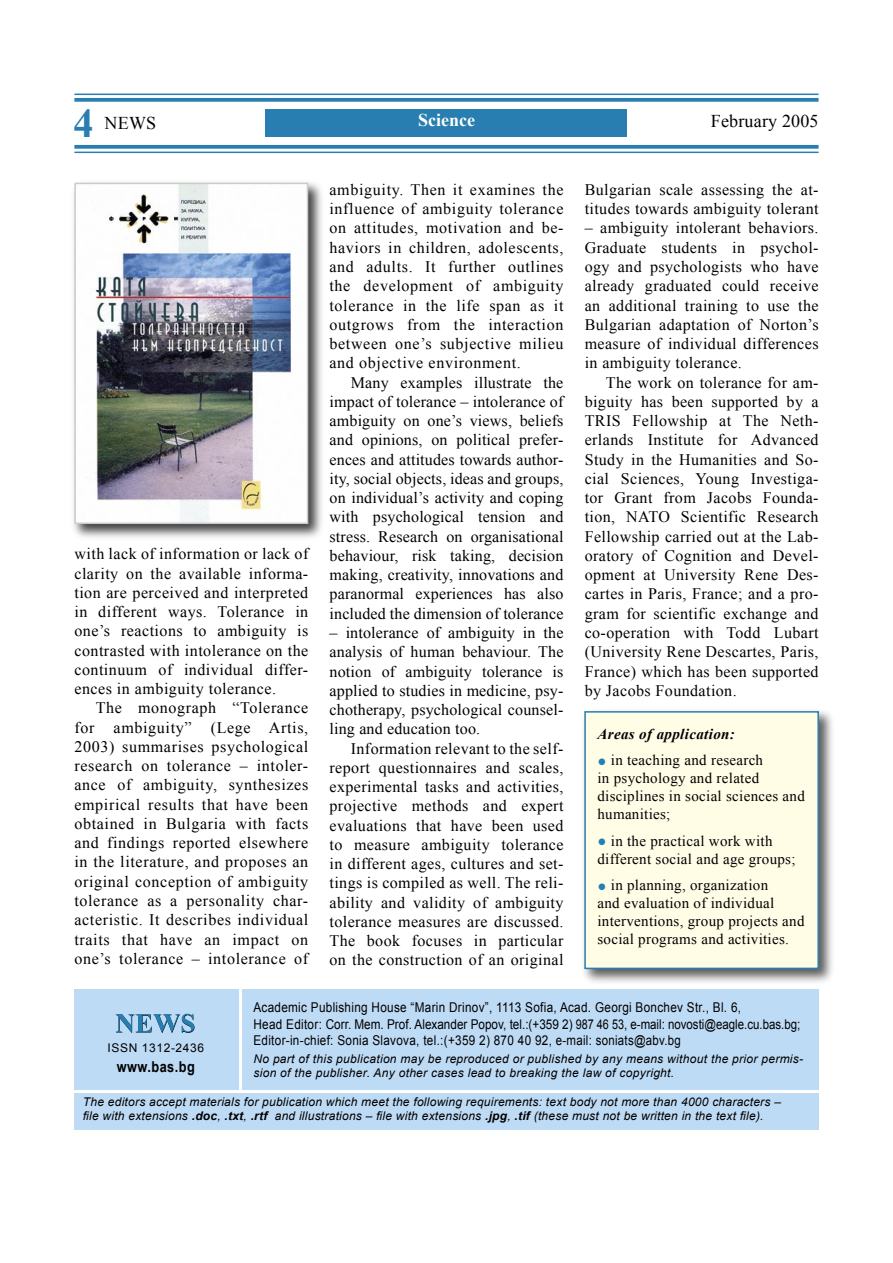
<style>
.page{position:relative;width:893px;height:1263px;background:#fff}
.page>*{position:absolute;margin:0;border:0;box-sizing:border-box;transform-origin:0 0}
.t1{font:700 40.5px "Times New Roman";color:#287eb0}
.t2{font:18px "Times New Roman";letter-spacing:.01em;color:#000}
.t3{font:700 18px "Times New Roman";color:#fff}
.t4{font:16.05px/19.2px "Times New Roman";letter-spacing:.025em;color:#000;text-align:justify}
.t5{font:15px/18px "Times New Roman";letter-spacing:.02em;color:#000}
.t6{font:italic 700 15px "Times New Roman";letter-spacing:.025em;color:#000}
.t7{font:700 15px "Arial";letter-spacing:.035em;color:#000;scale:.85 1}
.t8{font:13.5px/16.5px "Arial";letter-spacing:.025em;color:#000;scale:.87 1}
.t9{font:italic 12px/13.5px "Arial";letter-spacing:.02em;color:#000}
.t10{font:12px "Arial";letter-spacing:.05em;color:#000}
.s1{color:#287eb0}
.s2{font-weight:700}
</style>
<div class="page">
<svg style="left:74px;top:98px;width:745px;height:4px;background:#3787b5"></svg>
<hr style="left:74px;top:94px;width:745px;height:1px;background:#287eb0">
<svg style="left:74px;top:145px;width:745px;height:4px;background:#3887b6"></svg>
<hr style="left:74px;top:152px;width:745px;height:1px;background:#287eb0">
<div style="left:266px;top:109px;width:361px;height:27px;background:#287eb0"></div>
<div style="left:74px;top:990px;width:745px;height:100px;background:#bedbf6"></div>
<hr style="left:239px;top:986px;width:3px;height:104px;background:#fff">
<svg style="left:116px;top:1014px;width:79px;height:19px"></svg>
<div style="left:580px;top:707px;width:256px;height:279px;background:#000;opacity:.65"></div>
<div style="left:585px;top:712px;width:233px;height:256px;background:#fffde6"></div>
<div style="left:584px;top:711px;width:235px;height:258px;border:2px solid #287eb0"></div>
<div style="left:70px;top:178px;width:256px;height:363px;background:#000;opacity:.75"></div>
<img style="left:77px;top:186px;width:228px;height:335px">
<div style="left:74px;top:183px;width:234px;height:341px;border:2px solid #cbcbcb"></div>
<div style="left:74px;top:1093px;width:745px;height:36px;background:#bedbf6"></div>
<p class="t1" style="left:73px;top:95px;width:22px">4</p>
<p class="t2" style="left:105px;top:111px;width:53px">NEWS</p>
<p class="t3" style="left:418px;top:108px;width:58px">Science</p>
<p class="t2" style="left:711px;top:109px;width:109px">February 2005</p>
<p class="t4" style="left:74px;top:544px;width:235px">with lack of information or lack of clarity on the available informa&shy;tion are perceived and interpreted in different ways. Tolerance in one’s reactions to ambiguity is contrasted with intolerance on the continuum of individual differ&shy;ences in ambiguity tolerance.</p>
<p class="t4" style="left:74px;top:698px;width:235px;text-indent:21px">The monograph “Tolerance for ambiguity” (Lege Artis, 2003) summarises psychological research on tolerance – intoler&shy;ance of ambiguity, synthesizes empirical results that have been obtained in Bulgaria with facts and findings reported elsewhere in the literature, and proposes an original conception of ambiguity tolerance as a personality char&shy;acteristic. It describes individual traits that have an impact on one’s tolerance – intolerance of</p>
<p class="t4" style="left:330px;top:180px;width:235px">ambiguity. Then it examines the influence of ambiguity tolerance on attitudes, motivation and be&shy;haviors in children, adolescents, and adults. It further outlines the development of ambiguity tolerance in the life span as it outgrows from the interaction between one’s subjective milieu and objective environment.</p>
<p class="t4" style="left:330px;top:372px;width:235px;text-indent:21px">Many examples illustrate the impact of tolerance – intolerance of ambiguity on one’s views, beliefs and opinions, on political prefer&shy;ences and attitudes towards author&shy;ity, social objects, ideas and groups, on individual’s activity and coping with psychological tension and stress. Research on organisational behaviour, risk taking, decision making, creativity, innovations and paranormal experiences has also included the dimension of tolerance</p>
<p class="t4" style="left:330px;top:623px;width:235px">– intolerance of ambiguity in the analysis of human behaviour. The notion of ambiguity tolerance is applied to studies in medicine, psy&shy;chotherapy, psychological counsel&shy;ling and education too.</p>
<p class="t4" style="left:330px;top:738px;width:235px;text-indent:21px">Information relevant to the self&shy;report questionnaires and scales, experimental tasks and activities, projective methods and expert evaluations that have been used to measure ambiguity tolerance in different ages, cultures and set&shy;tings is compiled as well. The reli&shy;ability and validity of ambiguity tolerance measures are discussed.<br>The book focuses in particular on the construction of an original</p>
<p class="t4" style="left:585px;top:180px;width:235px">Bulgarian scale assessing the at&shy;titudes towards ambiguity tolerant</p>
<p class="t4" style="left:585px;top:218px;width:235px">– ambiguity intolerant behaviors.<br>Graduate students in psychol&shy;ogy and psychologists who have already graduated could receive an additional training to use the Bulgarian adaptation of Norton’s measure of individual differences in ambiguity tolerance.</p>
<p class="t4" style="left:585px;top:372px;width:235px;text-indent:21px">The work on tolerance for am&shy;biguity has been supported by a TRIS Fellowship at The Neth&shy;erlands Institute for Advanced Study in the Humanities and So&shy;cial Sciences, Young Investiga&shy;tor Grant from Jacobs Founda&shy;tion, NATO Scientific Research Fellowship carried out at the Lab&shy;oratory of Cognition and Devel&shy;opment at University Rene Des&shy;cartes in Paris, France; and a pro&shy;gram for scientific exchange and co-operation with Todd Lubart (University Rene Descartes, Paris, France) which has been supported by Jacobs Foundation.</p>
<p class="t6" style="left:597px;top:723px;width:139px">Areas of application:</p>
<p class="t5" style="left:597px;top:751px;width:209px"><span class="s1">●</span> in teaching and research<br>in psychology and related disciplines in social sciences and humanities;</p>
<p class="t5" style="left:597px;top:831px;width:200px"><span class="s1">●</span> in the practical work with different social and age groups;</p>
<p class="t5" style="left:597px;top:876px;width:209px"><span class="s1">●</span> in planning, organization<br>and evaluation of individual interventions, group projects and social programs and activities.</p>
<p class="t10" style="left:108px;top:1040px;width:98px">ISSN 1312-2436</p>
<p class="t7" style="left:117px;top:1057px;width:93px">www.bas.bg</p>
<p class="t8" style="left:253px;top:999px;width:630px">Аcademic Publishing House “Мarin Drinov”, 1113 Sofia, Acad. Georgi Bonchev Str., Bl. 6,<br>Head Editor: Corr. Mem. Prof. Alexander Popov, tel.:(+359 2) 987 46 53, e-mail: novosti@eagle.cu.bas.bg;<br>Editor-in-chief: Sonia Slavova, tel.:(+359 2) 870 40 92, e-mail: soniats@abv.bg</p>
<p class="t9" style="left:253px;top:1052px;width:551px">No part of this publication may be reproduced or published by any means without the prior permis&shy;sion of the publisher. Any other cases lead to breaking the law of copyright.</p>
<p class="t9" style="left:83px;top:1095px;width:700px">The editors accept materials for publication which meet the following requirements: text body not more than 4000 characters – file with extensions <span class="s2">.doc</span>, <span class="s2">.txt</span>, <span class="s2">.rtf</span> and illustrations – file with extensions <span class="s2">.jpg</span>, <span class="s2">.tif</span> (these must not be written in the text file).</p>
</div>
